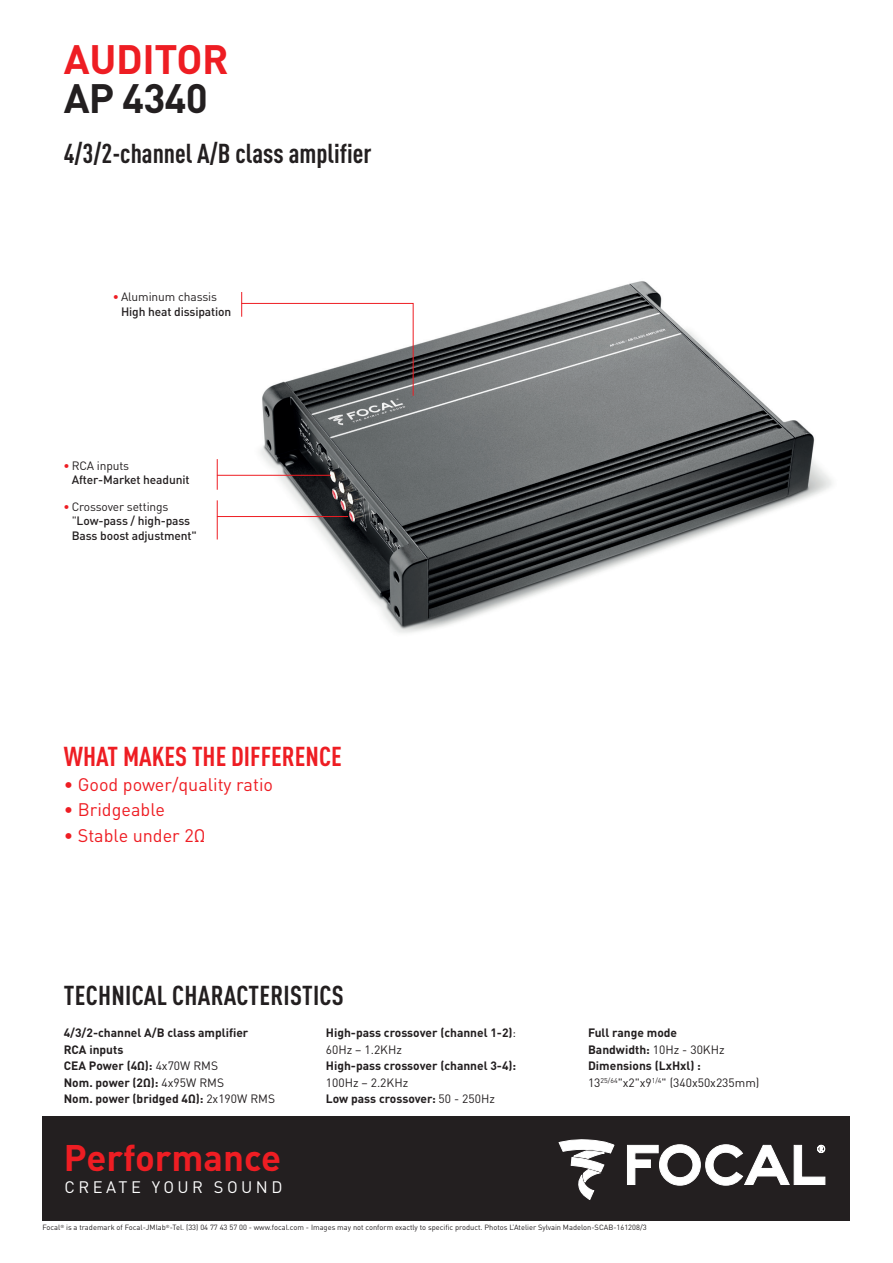
<style>
.page{position:relative;width:893px;height:1263px;background:#fff}
.page>*{position:absolute;margin:0;border:0;box-sizing:border-box;transform-origin:0 0}
.t1{font:700 40.5px/39.8px "DINOT";letter-spacing:-.02em;color:#ee1d23}
.t2{font:700 36.6px "DINOT";color:#ee1d23}
.t3{font:700 condensed 27px "DINOT";color:#231f20}
.t4{font:700 condensed 27px "DINOT";color:#ee1d23}
.t5{font:18px "DINOT";color:#ee1d23}
.t6{font:16.5px "DINOT";letter-spacing:.21em;color:#fff}
.t7{font:700 12px/16.5px "DINOT";color:#231f20}
.t8{font:500 12px/14.4px "DINOT";letter-spacing:-.01em;color:#231f20}
.t9{font:7.5px "DINOT";color:#231f20}
.s1{color:#231f20}
.s2{font-weight:400;font-stretch:condensed;color:#ee1d23}
.s3{font-weight:400}
</style>
<div class="page">
<div style="left:43px;top:1116px;width:807px;height:104px;background:#231f20"></div>
<svg style="left:627px;top:1144px;width:199px;height:42px"></svg>
<svg style="left:558px;top:1139px;width:57px;height:61px"></svg>
<img style="left:216px;top:281px;width:616px;height:352px">
<hr style="left:217px;top:459px;width:1px;height:31px;background:#ee1d23">
<hr style="left:217px;top:475px;width:114px;height:1px;background:#ee1d23">
<hr style="left:217px;top:500px;width:1px;height:39px;background:#ee1d23">
<hr style="left:217px;top:516px;width:131px;height:1px;background:#ee1d23">
<svg style="left:241px;top:292px;width:173px;height:104px"></svg>
<p class="t1" style="left:64px;top:38px;width:158px">Auditor<br><span class="s1">AP 4340</span></p>
<p class="t3" style="left:64px;top:137px;width:309px">4/3/2-channel A/B class amplifier</p>
<p class="t8" style="left:121px;top:289px;width:112px;text-indent:-8px"><span class="s2">•</span> <span class="s3">Aluminum chassis<br></span>High heat dissipation</p>
<p class="t8" style="left:72px;top:458px;width:119px;text-indent:-8px"><span class="s2">•</span> <span class="s3">RCA inputs<br></span>After-Market headunit</p>
<p class="t8" style="left:72px;top:499px;width:127px;text-indent:-8px"><span class="s2">•</span> <span class="s3">Crossover settings "</span>Low-pass / high-pass<br>Bass boost adjustment"</p>
<p class="t4" style="left:64px;top:739px;width:279px">WHAT MAKES THE DIFFERENCE</p>
<p class="t5" style="left:64px;top:773px;width:211px">• Good power/quality ratio</p>
<p class="t5" style="left:64px;top:799px;width:103px">• Bridgeable</p>
<p class="t5" style="left:64px;top:824px;width:143px">• Stable under 2Ω</p>
<p class="t3" style="left:64px;top:979px;width:147px">TECHNICAL CHaract</p>
<p class="t3" style="left:259px;top:979px;width:22px">Eristi</p>
<p class="t3" style="left:320px;top:979px;width:26px">CS</p>
<p class="t7" style="left:64px;top:1024px;width:213px">4/3/2-channel A/B class amplifier<br>RCA inputs<br>CEA Power (4Ω): <span class="s3">4x70W RMS<br></span>Nom. power (2Ω): <span class="s3">4x95W RMS<br></span>Nom. power (bridged 4Ω): <span class="s3">2x190W RMS</span></p>
<p class="t7" style="left:326px;top:1024px;width:192px">High-pass crossover (channel 1-2)<span class="s3">:<br>60Hz – 1.2KHz<br></span>High-pass crossover (channel 3-4):<br><span class="s3">100Hz – 2.2KHz<br></span>Low pass crossover: <span class="s3">50 - 250Hz</span></p>
<p class="t7" style="left:588px;top:1024px;width:173px">Full range mode<br>Bandwidth: <span class="s3">10Hz - 30KHz<br></span>Dimensions (LxHxl) :<br><span class="s3">13</span><sup>25/64</sup><span class="s3">"x2"x9</span><sup>1/4</sup><span class="s3">" (340x50x235mm)</span></p>
<p class="t2" style="left:64px;top:1133px;width:219px">Performance</p>
<p class="t6" style="left:65px;top:1176px;width:219px">cr eate your sound</p>
<p class="t9" style="left:43px;top:1223px;width:606px">Focal<sup>®</sup> is a trademark of Focal-JMlab<sup>®</sup>-Tel. (33) 04 77 43 57 00 - www.focal.com - Images may not conform exactly to specific product. Photos L’Atelier Sylvain Madelon-SCAB-161208/3</p>
</div>
